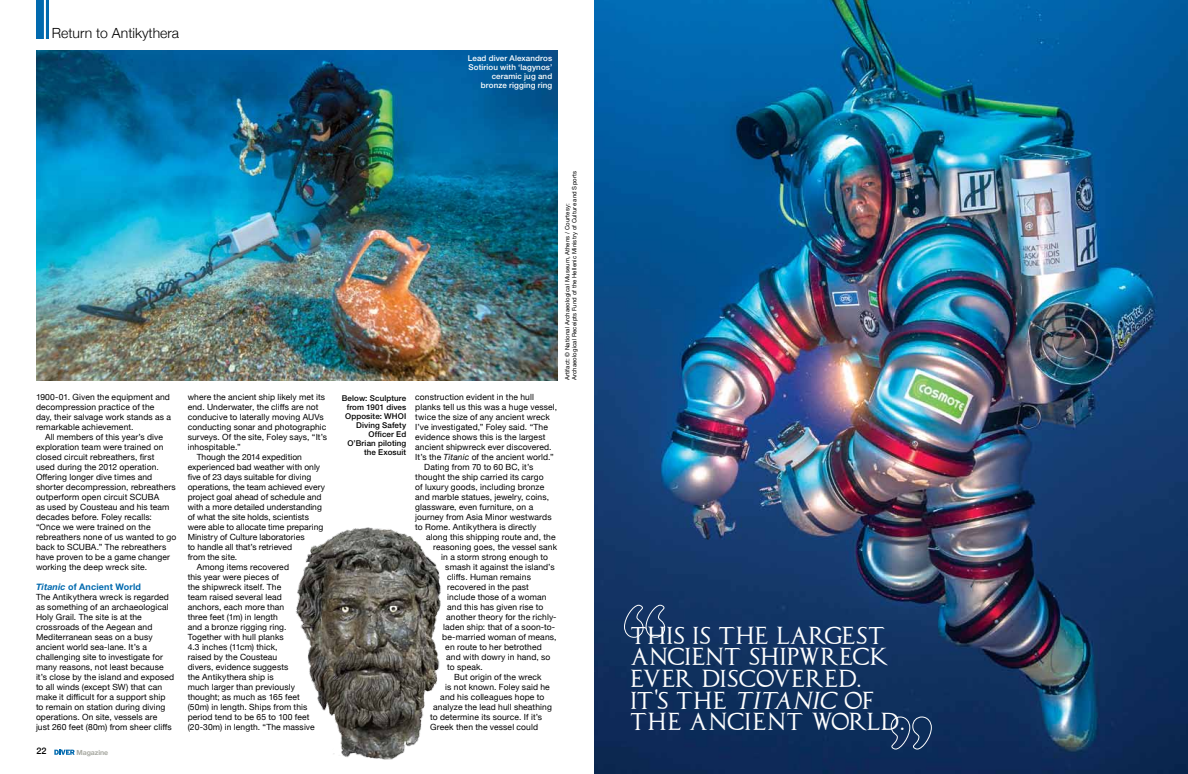
<style>
.page{position:relative;width:1188px;height:774px;background:#fff}
.page>*{position:absolute;margin:0;border:0;box-sizing:border-box;transform-origin:0 0}
.t1{font:500 21.7px/21.7px "Capitalis Typ Oasis";letter-spacing:-.015em;color:#fff}
.t2{font:300 14px "Helvetica Neue";color:#000}
.t3{font:700 9px "Helvetica Neue";letter-spacing:.02em;color:#0069ae}
.t4{font:500 9px "Helvetica Neue";color:#000}
.t5{font:8.5px/10px "Helvetica Neue";letter-spacing:.01em;color:#000}
.t6{font:500 8px/9px "Helvetica Neue LT Std";letter-spacing:.015em;color:#000;text-align:right}
.t7{font:500 8px/9px "Helvetica Neue LT Std";letter-spacing:.015em;color:#fff;text-align:right}
.t8{font:700 7px "Helvetica Neue";letter-spacing:-.02em;color:#a9aaa3}
.t9{font:6px/7px "Helvetica Neue LT Std";letter-spacing:.02em;color:#000}
.s1{font-style:italic}
</style>
<div class="page">
<svg style="left:54px;top:750px;width:21px;height:5px"></svg>
<div style="left:36px;top:0;width:12px;height:39px;background:#0069ae"></div>
<hr style="left:44px;top:0;width:2px;height:40px;background:#fff">
<img style="left:594px;top:0;width:594px;height:774px">
<img style="left:36px;top:50px;width:522px;height:330px">
<img style="left:295px;top:527px;width:146px;height:233px">
<svg style="left:624px;top:605px;width:41px;height:33px"></svg>
<svg style="left:891px;top:717px;width:41px;height:33px"></svg>
<p class="t2" style="left:52px;top:22px;width:129px">Return to Antikythera</p>
<p class="t7" style="left:468px;top:54px;width:86px">Lead diver Alexandros<br>Sotiriou with ‘lagynos’ ceramic jug and bronze rigging ring</p>
<p class="t5" style="left:36px;top:393px;width:135px">1900-01. Given the equipment and</p>
<p class="t5" style="left:36px;top:403px;width:120px">decompression practice of the</p>
<p class="t5" style="left:36px;top:413px;width:137px">day, their salvage work stands as a</p>
<p class="t5" style="left:36px;top:423px;width:99px">remarkable achievement.</p>
<p class="t5" style="left:45px;top:433px;width:119px">All members of this year’s dive</p>
<p class="t5" style="left:36px;top:443px;width:129px">exploration team were trained on</p>
<p class="t5" style="left:36px;top:453px;width:120px">closed circuit rebreathers, first</p>
<p class="t5" style="left:36px;top:463px;width:124px">used during the 2012 operation.</p>
<p class="t5" style="left:36px;top:473px;width:118px">Offering longer dive times and</p>
<p class="t5" style="left:36px;top:483px;width:141px">shorter decompression, rebreathers</p>
<p class="t5" style="left:36px;top:493px;width:125px">outperform open circuit SCUBA</p>
<p class="t5" style="left:36px;top:503px;width:135px">as used by Cousteau and his team</p>
<p class="t5" style="left:36px;top:513px;width:117px">decades before. Foley recalls:</p>
<p class="t5" style="left:36px;top:523px;width:116px">“Once we were trained on the</p>
<p class="t5" style="left:36px;top:533px;width:142px">rebreathers none of us wanted to go</p>
<p class="t5" style="left:36px;top:543px;width:132px">back to SCUBA.” The rebreathers</p>
<p class="t5" style="left:36px;top:553px;width:135px">have proven to be a game changer</p>
<p class="t5" style="left:36px;top:563px;width:113px">working the deep wreck site.</p>
<p class="t3" style="left:36px;top:580px;width:107px"><span class="s1">Titanic</span> of Ancient World</p>
<p class="t5" style="left:36px;top:593px;width:140px">The Antikythera wreck is regarded as something of an archaeological<br>Holy Grail. The site is at the crossroads of the Aegean and<br>Mediterranean seas on a busy ancient world sea-lane. It’s a challenging site to investigate for many reasons, not least because it’s close by the island and exposed to all winds (except SW) that can make it difficult for a support ship to remain on station during diving operations. On site, vessels are<br>just 260 feet (80m) from sheer cliffs</p>
<p class="t4" style="left:36px;top:744px;width:12px">22</p>
<p class="t8" style="left:77px;top:747px;width:33px">Magazine</p>
<p class="t5" style="left:188px;top:393px;width:139px">where the ancient ship likely met its</p>
<p class="t5" style="left:188px;top:403px;width:132px">end. Underwater, the cliffs are not</p>
<p class="t5" style="left:188px;top:413px;width:137px">conducive to laterally moving AUVs</p>
<p class="t5" style="left:188px;top:423px;width:140px">conducting sonar and photographic</p>
<p class="t5" style="left:188px;top:433px;width:141px">surveys. Of the site, Foley says, “It’s</p>
<p class="t5" style="left:188px;top:443px;width:55px">inhospitable.”</p>
<p class="t5" style="left:197px;top:453px;width:107px">Though the 2014 expedition</p>
<p class="t5" style="left:188px;top:463px;width:134px">experienced bad weather with only</p>
<p class="t5" style="left:188px;top:473px;width:125px">five of 23 days suitable for diving</p>
<p class="t5" style="left:188px;top:483px;width:139px">operations, the team achieved every</p>
<p class="t5" style="left:188px;top:493px;width:135px">project goal ahead of schedule and</p>
<p class="t5" style="left:188px;top:503px;width:136px">with a more detailed understanding</p>
<p class="t5" style="left:188px;top:513px;width:123px">of what the site holds, scientists</p>
<p class="t5" style="left:188px;top:523px;width:137px">were able to allocate time preparing</p>
<p class="t5" style="left:188px;top:533px;width:118px">Ministry of Culture laboratories</p>
<p class="t5" style="left:188px;top:543px;width:106px">to handle all that’s retrieved</p>
<p class="t5" style="left:188px;top:553px;width:51px">from the site.</p>
<p class="t5" style="left:197px;top:563px;width:94px">Among items recovered</p>
<p class="t5" style="left:188px;top:573px;width:93px">this year were pieces of</p>
<p class="t5" style="left:188px;top:583px;width:95px">the shipwreck itself. The</p>
<p class="t5" style="left:188px;top:593px;width:96px">team raised several lead</p>
<p class="t5" style="left:188px;top:603px;width:98px">anchors, each more than</p>
<p class="t5" style="left:188px;top:613px;width:92px">three feet (1m) in length</p>
<p class="t5" style="left:188px;top:623px;width:100px">and a bronze rigging ring.</p>
<p class="t5" style="left:188px;top:633px;width:98px">Together with hull planks</p>
<p class="t5" style="left:188px;top:643px;width:91px">4.3 inches (11cm) thick,</p>
<p class="t5" style="left:188px;top:653px;width:91px">raised by the Cousteau</p>
<p class="t5" style="left:188px;top:663px;width:102px">divers, evidence suggests</p>
<p class="t5" style="left:188px;top:673px;width:88px">the Antikythera ship is</p>
<p class="t5" style="left:188px;top:683px;width:109px">much larger than previously</p>
<p class="t5" style="left:188px;top:693px;width:114px">thought; as much as 165 feet</p>
<p class="t5" style="left:188px;top:703px;width:121px">(50m) in length. Ships from this</p>
<p class="t5" style="left:188px;top:713px;width:123px">period tend to be 65 to 100 feet</p>
<p class="t5" style="left:188px;top:723px;width:129px">(20-30m) in length. “The massive</p>
<p class="t6" style="left:342px;top:393px;width:66px">Below: Sculpture from 1901 dives<br>Opposite: WHOI<br>Diving Safety<br>Officer Ed<br>O’Brian piloting the Exosuit</p>
<p class="t9" style="left:564px;top:380px;width:211px;rotate:-90deg">Artifact: © National Archaeological Museum, Athens / Courtesy:<br>Archaeological Receipts Fund of the Hellenic Ministry of Culture and Sports</p>
<p class="t5" style="left:415px;top:393px;width:120px">construction evident in the hull</p>
<p class="t5" style="left:415px;top:403px;width:143px">planks tell us this was a huge vessel,</p>
<p class="t5" style="left:415px;top:413px;width:136px">twice the size of any ancient wreck</p>
<p class="t5" style="left:415px;top:423px;width:134px">I’ve investigated,” Foley said. “The</p>
<p class="t5" style="left:415px;top:433px;width:132px">evidence shows this is the largest</p>
<p class="t5" style="left:415px;top:443px;width:138px">ancient shipwreck ever discovered.</p>
<p class="t5" style="left:415px;top:453px;width:140px">It’s the <span class="s1">Titanic</span> of the ancient world.”</p>
<p class="t5" style="left:424px;top:463px;width:111px">Dating from 70 to 60 BC, it’s</p>
<p class="t5" style="left:415px;top:473px;width:130px">thought the ship carried its cargo</p>
<p class="t5" style="left:415px;top:483px;width:130px">of luxury goods, including bronze</p>
<p class="t5" style="left:415px;top:493px;width:135px">and marble statues, jewelry, coins,</p>
<p class="t5" style="left:415px;top:503px;width:119px">glassware, even furniture, on a</p>
<p class="t5" style="left:415px;top:513px;width:138px">journey from Asia Minor westwards</p>
<p class="t5" style="left:415px;top:523px;width:123px">to Rome. Antikythera is directly</p>
<p class="t5" style="left:426px;top:533px;width:131px">along this shipping route and, the</p>
<p class="t5" style="left:433px;top:543px;width:125px">reasoning goes, the vessel sank</p>
<p class="t5" style="left:441px;top:553px;width:108px">in a storm strong enough to</p>
<p class="t5" style="left:445px;top:563px;width:111px">smash it against the island’s</p>
<p class="t5" style="left:447px;top:573px;width:85px">cliffs. Human remains</p>
<p class="t5" style="left:447px;top:583px;width:83px">recovered in the past</p>
<p class="t5" style="left:447px;top:593px;width:101px">include those of a woman</p>
<p class="t5" style="left:447px;top:603px;width:98px">and this has given rise to</p>
<p class="t5" style="left:446px;top:613px;width:112px">another theory for the richly-</p>
<p class="t5" style="left:443px;top:623px;width:113px">laden ship: that of a soon-to-</p>
<p class="t5" style="left:442px;top:633px;width:116px">be-married woman of means,</p>
<p class="t5" style="left:445px;top:643px;width:98px">en route to her betrothed</p>
<p class="t5" style="left:446px;top:653px;width:106px">and with dowry in hand, so</p>
<p class="t5" style="left:447px;top:663px;width:37px">to speak.</p>
<p class="t5" style="left:454px;top:673px;width:89px">But origin of the wreck</p>
<p class="t5" style="left:445px;top:683px;width:106px">is not known. Foley said he</p>
<p class="t5" style="left:440px;top:693px;width:106px">and his colleagues hope to</p>
<p class="t5" style="left:433px;top:703px;width:120px">analyze the lead hull sheathing</p>
<p class="t5" style="left:430px;top:713px;width:113px">to determine its source. If it’s</p>
<p class="t5" style="left:430px;top:723px;width:109px">Greek then the vessel could</p>
<p class="t1" style="left:630px;top:626px;width:279px">THIS IS THE LARGEST<br>ANCIENT SHIPWRECK<br>EVER DISCOVERED.<br>IT<sup>'</sup>S THE <span class="s1">TITANIC</span> OF<br>THE ANCIENT WORLD.</p>
</div>
